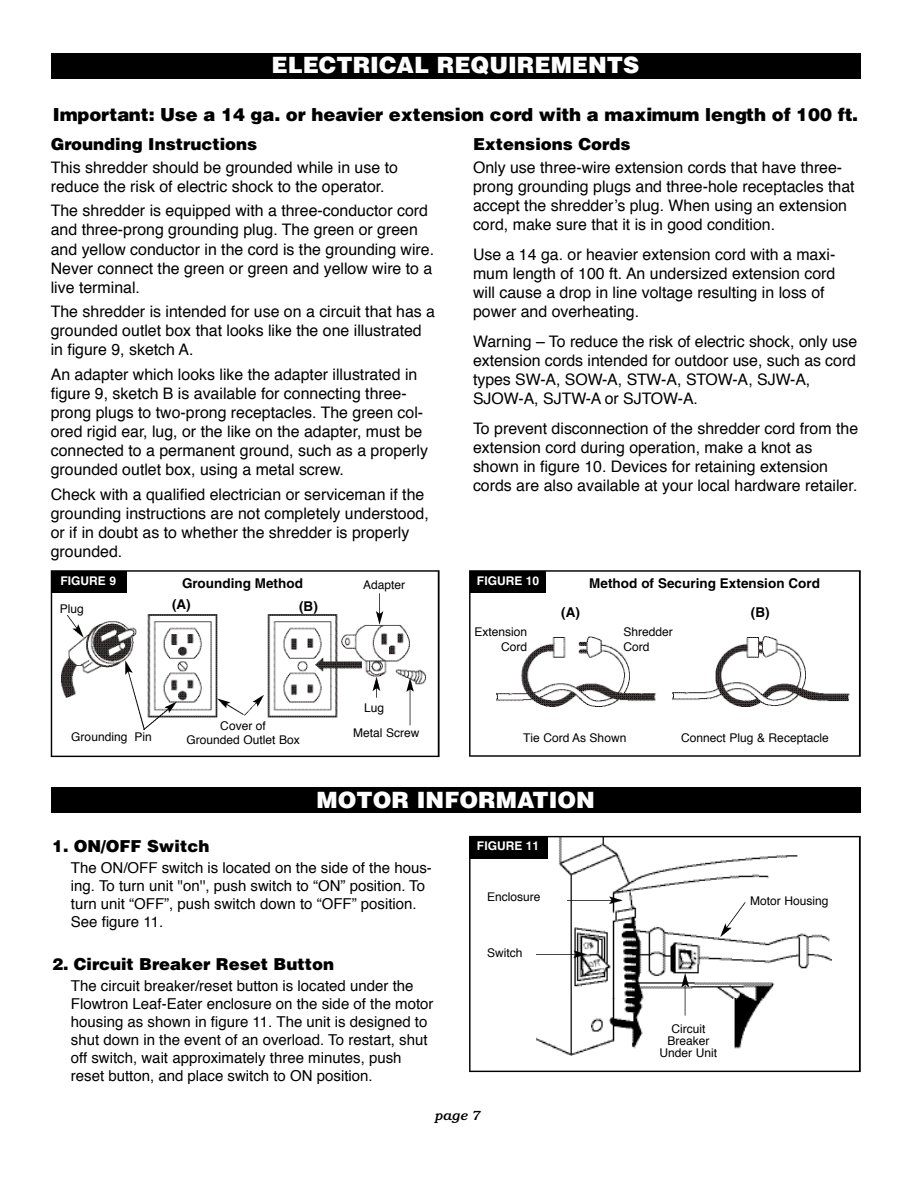
<style>
.page{position:relative;width:918px;height:1188px;background:#fff}
.page>*{position:absolute;margin:0;border:0;box-sizing:border-box;transform-origin:0 0}
.t1{font:900 22.5px "Helvetica";color:#fff}
.t2{font:900 18px "Helvetica";color:#000}
.t3{font:900 16.5px "Helvetica";color:#000}
.t4{font:15.9px/19px "Helvetica";color:#000}
.t5{font:15px/18px "Helvetica";color:#000}
.t6{font:700 13.5px/21.3px "Helvetica";color:#000}
.t7{font:italic 500 13.5px "Bookman";color:#000}
.t8{font:12px/14.4px "Helvetica";color:#000}
.t9{font:700 12px "Helvetica";color:#fff}
</style>
<div class="page">
<div style="left:51px;top:53px;width:810px;height:26px;background:#000"></div>
<div style="left:51px;top:787px;width:810px;height:26px;background:#000"></div>
<svg style="left:51px;top:570px;width:389px;height:187px"></svg>
<svg style="left:469px;top:570px;width:392px;height:187px"></svg>
<div style="left:471px;top:571px;width:75px;height:22px;background:#000"></div>
<div style="left:568px;top:577px;width:274px;height:23px;background:#fff"></div>
<div style="left:51px;top:571px;width:75px;height:22px;background:#000"></div>
<div style="left:160px;top:576px;width:165px;height:19px;background:#fff"></div>
<div style="left:59px;top:730px;width:106px;height:17px;background:#fff"></div>
<div style="left:56px;top:603px;width:32px;height:18px;background:#fff"></div>
<div style="left:354px;top:579px;width:61px;height:18px;background:#fff"></div>
<svg style="left:67px;top:615px;width:17px;height:23px"></svg>
<svg style="left:217px;top:695px;width:47px;height:21px"></svg>
<svg style="left:125px;top:661px;width:52px;height:69px"></svg>
<svg style="left:373px;top:677px;width:7px;height:21px"></svg>
<svg style="left:406px;top:678px;width:8px;height:47px"></svg>
<svg style="left:376px;top:593px;width:7px;height:31px"></svg>
<svg style="left:469px;top:836px;width:392px;height:236px"></svg>
<div style="left:469px;top:837px;width:79px;height:22px;background:#000"></div>
<svg style="left:720px;top:902px;width:26px;height:35px"></svg>
<svg style="left:536px;top:950px;width:51px;height:8px"></svg>
<svg style="left:567px;top:896px;width:55px;height:8px"></svg>
<svg style="left:681px;top:973px;width:8px;height:43px"></svg>
<h1 class="t1" style="left:271px;top:57px;width:370px">ELECTRICAL REQUIREMENTS</h1>
<p class="t2" style="left:53px;top:108px;width:807px">Im p o rtant: Use a 14 ga. or heavier extension cord with a maximum length of 100 ft.</p>
<p class="t3" style="left:51px;top:139px;width:208px">Grounding Instructions</p>
<p class="t4" style="left:51px;top:159px;width:349px">This shredder should be grounded while in use to reduce the risk of electric shock to the operator.</p>
<p class="t4" style="left:51px;top:203px;width:385px">The shredder is equipped with a three-conductor cord and three-prong grounding plug. The green or green and yellow conductor in the cord is the grounding wire.<br>Never connect the green or green and yellow wire to a live terminal.</p>
<p class="t4" style="left:51px;top:303px;width:386px">The shredder is intended for use on a circuit that has a grounded outlet box that looks like the one illustrated in figure 9, sketch A.</p>
<p class="t4" style="left:51px;top:366px;width:379px">An adapter which looks like the adapter illustrated in figure 9, sketch B is available for connecting three&shy;prong plugs to two-prong receptacles. The green col&shy;ored rigid ear, lug, or the like on the adapter, must be connected to a permanent ground, such as a properly grounded outlet box, using a metal screw.</p>
<p class="t4" style="left:51px;top:486px;width:380px">Check with a qualified electrician or serviceman if the grounding instructions are not completely understood, or if in doubt as to whether the shredder is properly grounded.</p>
<p class="t9" style="left:60px;top:576px;width:57px">FIGURE 9</p>
<p class="t6" style="left:172px;top:573px;width:132px;text-indent:10px">Grounding Method (A)</p>
<p class="t6" style="left:299px;top:596px;width:20px">(B)</p>
<p class="t8" style="left:60px;top:603px;width:26px">Plug</p>
<p class="t8" style="left:71px;top:730px;width:82px">Grounding Pin</p>
<p class="t8" style="left:186px;top:720px;width:115px;text-align:center">Cover of<br>Grounded Outlet Box</p>
<p class="t8" style="left:363px;top:579px;width:44px">Adapter</p>
<p class="t8" style="left:353px;top:696px;width:68px;line-height:25.2px;text-indent:11px">Lug<br>Metal Screw</p>
<p class="t3" style="left:473px;top:139px;width:159px">Extensions Cords</p>
<p class="t4" style="left:473px;top:159px;width:383px">Only use three-wire extension cords that have three&shy;prong grounding plugs and three-hole receptacles that accept the shredder’s plug. When using an extension cord, make sure that it is in good condition.</p>
<p class="t4" style="left:473px;top:246px;width:364px">Use a 14 ga. or heavier extension cord with a maxi&shy;mum length of 100 ft. An undersized extension cord will cause a drop in line voltage resulting in loss of power and overheating.</p>
<p class="t4" style="left:473px;top:333px;width:386px">Warning – To reduce the risk of electric shock, only use extension cords intended for outdoor use, such as cord types SW-A, SOW-A, STW-A, STO W-A, SJW-A ,<br>S J O W-A, SJTW-A or SJTO W-A .</p>
<p class="t4" style="left:473px;top:420px;width:387px">To prevent disconnection of the shredder cord from the extension cord during operation, make a knot as shown in figure 10. Devices for retaining extension cords are also available at your local hardware retailer.</p>
<p class="t9" style="left:477px;top:576px;width:64px">FIGURE 10</p>
<p class="t6" style="left:589px;top:574px;width:232px">Method of Securing Extension Cord</p>
<p class="t6" style="left:561px;top:603px;width:20px">(A)</p>
<p class="t6" style="left:751px;top:603px;width:20px">(B)</p>
<p class="t8" style="left:474px;top:626px;width:54px;text-align:right">Extension<br>Cord</p>
<p class="t8" style="left:624px;top:626px;width:51px">Shredder<br>Cord</p>
<p class="t8" style="left:523px;top:732px;width:105px">Tie Cord As Shown</p>
<p class="t8" style="left:681px;top:732px;width:149px">Connect Plug &amp; Receptacle</p>
<h1 class="t1" style="left:316px;top:792px;width:280px">MOTOR INFORMATION</h1>
<p class="t3" style="left:52px;top:841px;width:159px">1. ON/OFF Switch</p>
<p class="t5" style="left:71px;top:860px;width:362px">The ON/OFF switch is located on the side of the hous&shy;ing. To turn unit ''on'', push switch to “ON” position. To turn unit “OFF”, push switch down to “OFF” position.<br>See figure 11.</p>
<p class="t3" style="left:52px;top:958px;width:283px">2. Circuit Breaker Reset Button</p>
<p class="t5" style="left:71px;top:978px;width:364px">The circuit breaker/reset button is located under the Flowtron Leaf-Eater enclosure on the side of the motor housing as shown in figure 11. The unit is designed to shut down in the event of an overload. To restart, shut off switch, wait approximately three minutes, push reset button, and place switch to ON position.</p>
<p class="t9" style="left:477px;top:841px;width:64px">FIGURE 11</p>
<p class="t8" style="left:487px;top:891px;width:55px">Enclosure</p>
<p class="t8" style="left:487px;top:946px;width:37px">Switch</p>
<p class="t7" style="left:435px;top:1111px;width:47px">page 7</p>
<p class="t8" style="left:750px;top:894px;width:80px">Motor Housing</p>
<p class="t8" style="left:660px;top:1024px;width:59px;line-height:12px;text-align:center">Circuit<br>Breaker<br>Under Unit</p>
</div>
